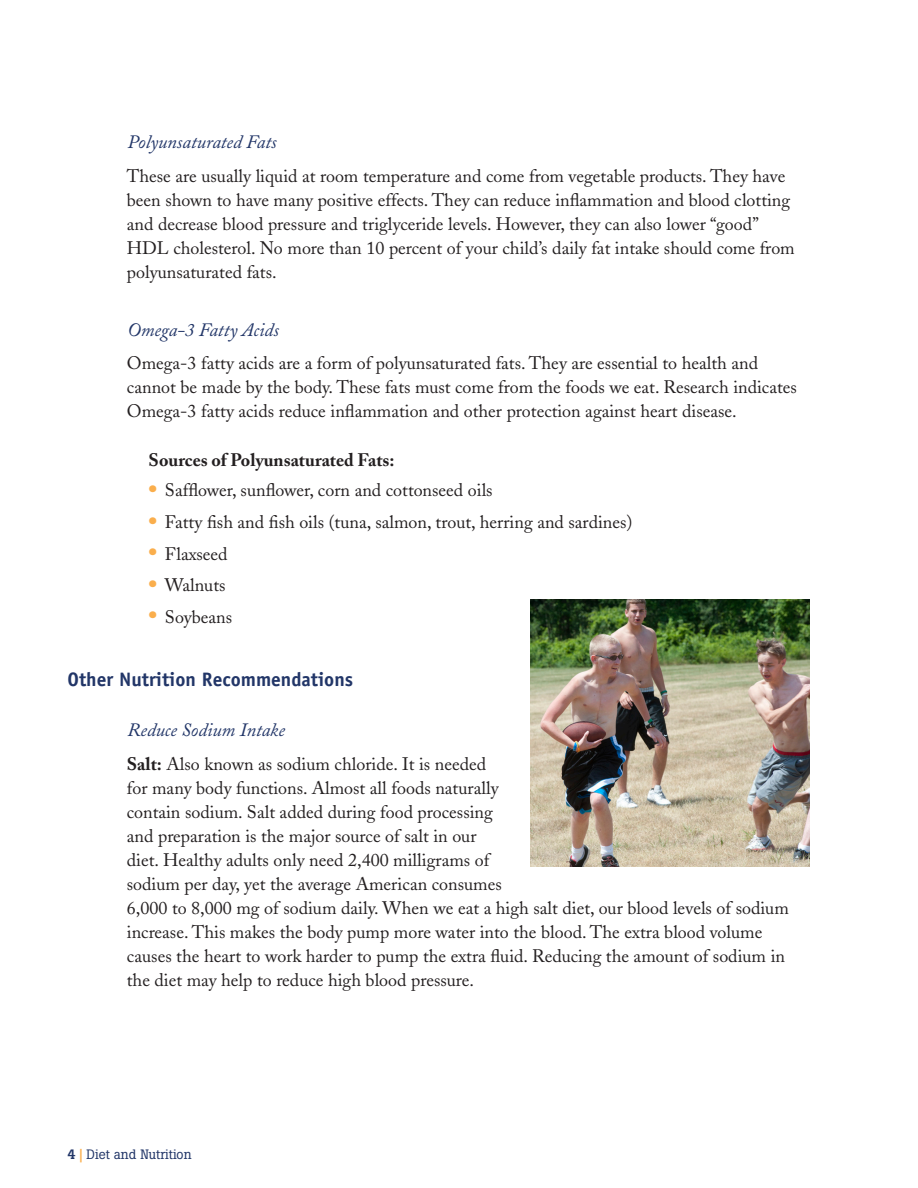
<style>
.page{position:relative;width:918px;height:1188px;background:#fff}
.page>*{position:absolute;margin:0;border:0;box-sizing:border-box;transform-origin:0 0}
.Section_Heads{font:700 19.5px "Officina Sans";color:#223668}
.sub_sub{font:italic 18.75px "Adobe Caslon";color:#223668}
.body_copy{font:18px/24px "Adobe Caslon";color:#231f20}
.bulleted_copy{font:18px "Adobe Caslon";color:#231f20}
.sub_sub_sub{font:700 18px "Adobe Caslon";color:#231f20}
.bulleted_w_space_aft{font:18px "Adobe Caslon";color:#231f20}
.t1{font:13.5px "Boton";color:#223668}
.s1{font-weight:700;font-size:25.5px;color:#faae4c}
.s2{font-weight:700}
.s3{font-weight:500}
.s4{font-weight:500;color:#faae4c}
</style>
<div class="page">
<img style="left:530px;top:599px;width:280px;height:268px">
<p class="sub_sub" style="left:128px;top:132px;width:151px">Polyunsaturated Fats</p>
<p class="body_copy" style="left:127px;top:164px;width:669px">These are usually liquid at room temperature and come from vegetable products. They have been shown to have many positive effects. They can reduce inflammation and blood clotting and decrease blood pressure and triglyceride levels. However, they can also lower “good” HDL cholesterol. No more than 10 percent of your child’s daily fat intake should come from polyunsaturated fats.</p>
<p class="sub_sub" style="left:128px;top:319px;width:153px">Omega-3 Fatty Acids</p>
<p class="body_copy" style="left:127px;top:352px;width:672px">Omega-3 fatty acids are a form of polyunsaturated fats. They are essential to health and cannot be made by the body. These fats must come from the foods we eat. Research indicates<br>Omega-3 fatty acids reduce inflammation and other protection against heart disease.</p>
<p class="sub_sub_sub" style="left:148px;top:449px;width:248px">Sources of Polyunsaturated Fats:</p>
<p class="bulleted_copy" style="left:148px;top:480px;width:346px"><span class="s1">•</span> Safflower, sunflower, corn and cottonseed oils</p>
<p class="bulleted_copy" style="left:148px;top:511px;width:485px"><span class="s1">•</span> Fatty fish and fish oils (tuna, salmon, trout, herring and sardines)</p>
<p class="bulleted_copy" style="left:148px;top:543px;width:81px"><span class="s1">•</span> Flaxseed</p>
<p class="bulleted_copy" style="left:148px;top:574px;width:79px"><span class="s1">•</span> Walnuts</p>
<p class="bulleted_w_space_aft" style="left:148px;top:606px;width:85px"><span class="s1">•</span> Soybeans</p>
<p class="Section_Heads" style="left:68px;top:668px;width:287px">Other Nutrition Recommendations</p>
<p class="sub_sub" style="left:128px;top:719px;width:159px">Reduce Sodium Intake</p>
<p class="body_copy" style="left:127px;top:752px;width:663px"><span class="s2">Salt:</span> Also known as sodium chloride. It is needed<br>for many body functions. Almost all foods naturally<br>contain sodium. Salt added during food processing<br>and preparation is the major source of salt in our<br>diet. Healthy adults only need 2,400 milligrams of<br>sodium per day, yet the average American consumes<br>6,000 to 8,000 mg of sodium daily. When we eat a high salt diet, our blood levels of sodium increase. This makes the body pump more water into the blood. The extra blood volume causes the heart to work harder to pump the extra fluid. Reducing the amount of sodium in the diet may help to reduce high blood pressure.</p>
<p class="t1" style="left:68px;top:1147px;width:126px"><span class="s3">4</span> <span class="s4">|</span> Diet and Nutrition</p>
</div>
